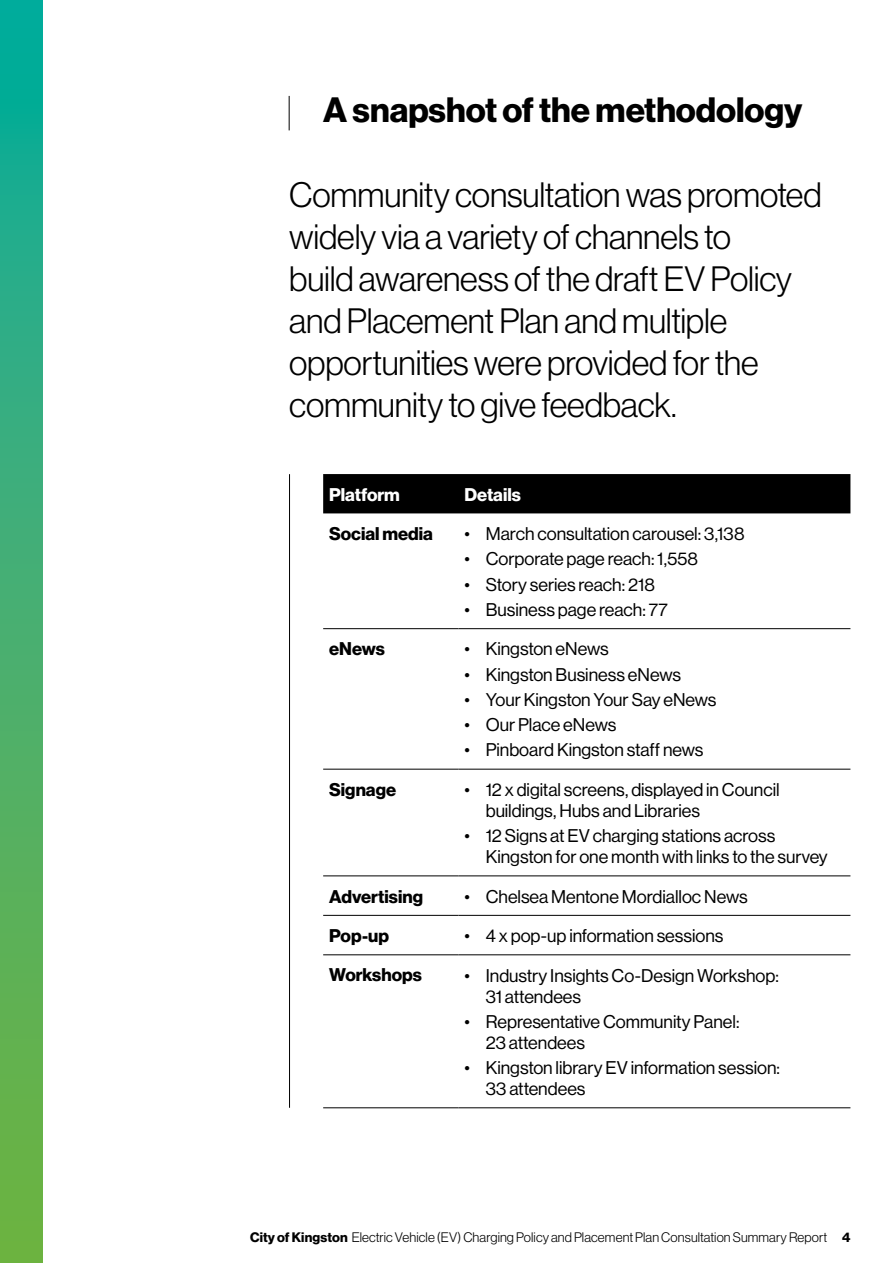
<style>
.page{position:relative;width:893px;height:1263px;background:#fff}
.page>*{position:absolute;margin:0;border:0;box-sizing:border-box;transform-origin:0 0}
.t1{font:34.5px/42px "N Haas Grotesk DS Pro 45 Lt";letter-spacing:-.005em;color:#000}
.t2{font:34.5px "N Haas Grotesk DS Pro 75 Bd";color:#000}
.t3{font:18px/21px "N Haas Grotesk DS Pro 55 Rg";color:#000}
.t4{font:18px "N Haas Grotesk DS Pro 75 Bd";color:#000}
.t5{font:18px "N Haas Grotesk DS Pro 75 Bd";color:#fff}
.t6{font:13.5px "N Haas Grotesk DS Pro 45 Lt";letter-spacing:.01em;color:#000}
.s1{font-family:"N Haas Grotesk DS Pro 75 Bd"}
</style>
<div class="page">
<svg style="left:0;top:0;width:43px;height:1263px;background:#41af6f"></svg>
<hr style="left:289px;top:96px;width:1px;height:34px;background:#000">
<div style="left:323px;top:474px;width:527px;height:39px;background:#000"></div>
<hr style="left:323px;top:628px;width:135px;height:1px;background:#000">
<hr style="left:458px;top:628px;width:392px;height:1px;background:#000">
<hr style="left:323px;top:769px;width:135px;height:1px;background:#000">
<hr style="left:458px;top:769px;width:392px;height:1px;background:#000">
<hr style="left:323px;top:875px;width:135px;height:1px;background:#000">
<hr style="left:458px;top:875px;width:392px;height:1px;background:#000">
<hr style="left:323px;top:915px;width:135px;height:1px;background:#000">
<hr style="left:458px;top:915px;width:392px;height:1px;background:#000">
<hr style="left:323px;top:954px;width:135px;height:1px;background:#000">
<hr style="left:458px;top:954px;width:392px;height:1px;background:#000">
<hr style="left:323px;top:1107px;width:135px;height:1px;background:#000">
<hr style="left:458px;top:1107px;width:392px;height:1px;background:#000">
<hr style="left:289px;top:474px;width:1px;height:634px;background:#000">
<h1 class="t2" style="left:323px;top:90px;width:481px">A snapshot of the methodology</h1>
<h1 class="t1" style="left:289px;top:174px;width:534px">Community consultation was promoted widely via a variety of channels to<br>build awareness of the draft EV Policy and Placement Plan and multiple opportunities were provided for the community to give feedback.</h1>
<p class="t5" style="left:329px;top:484px;width:72px">Platform</p>
<p class="t5" style="left:464px;top:484px;width:58px">Details</p>
<p class="t4" style="left:329px;top:523px;width:105px">Social media</p>
<p class="t3" style="left:464px;top:523px;width:281px">• March consultation carousel: 3,138</p>
<p class="t3" style="left:464px;top:549px;width:235px">• Corporate page reach: 1,558</p>
<p class="t3" style="left:464px;top:574px;width:192px">• Story series reach: 218</p>
<p class="t3" style="left:464px;top:599px;width:205px">• Business page reach: 77</p>
<p class="t4" style="left:329px;top:638px;width:57px">eNews</p>
<p class="t3" style="left:464px;top:639px;width:146px">• Kingston eNews</p>
<p class="t3" style="left:464px;top:664px;width:218px">• Kingston Business eNews</p>
<p class="t3" style="left:464px;top:689px;width:254px">• Your Kingston Your Say eNews</p>
<p class="t3" style="left:464px;top:714px;width:153px">• Our Place eNews</p>
<p class="t3" style="left:464px;top:740px;width:240px">• Pinboard Kingston staff news</p>
<p class="t4" style="left:329px;top:779px;width:68px">Signage</p>
<p class="t3" style="left:486px;top:779px;width:295px;text-indent:-21px">• 12 x digital screens, displayed in Council buildings, Hubs and Libraries</p>
<p class="t3" style="left:486px;top:825px;width:343px;text-indent:-21px">• 12 Signs at EV charging stations across<br>Kingston for one month with links to the survey</p>
<p class="t4" style="left:329px;top:886px;width:95px">Advertising</p>
<p class="t3" style="left:464px;top:886px;width:285px">• Chelsea Mentone Mordialloc News</p>
<p class="t4" style="left:329px;top:925px;width:61px">Pop-up</p>
<p class="t3" style="left:464px;top:925px;width:260px">• 4 x pop-up information sessions</p>
<p class="t4" style="left:329px;top:964px;width:94px">Workshops</p>
<p class="t3" style="left:486px;top:965px;width:295px;text-indent:-21px">• Industry Insights Co-Design Workshop:<br>31 attendees</p>
<p class="t3" style="left:486px;top:1011px;width:255px;text-indent:-21px">• Representative Community Panel:<br>23 attendees</p>
<p class="t3" style="left:486px;top:1057px;width:296px;text-indent:-21px">• Kingston library EV information session:<br>33 attendees</p>
<p class="t6" style="left:250px;top:1229px;width:602px"><span class="s1">City of Kingston</span> Electric Vehicle (EV) Charging Policy and Placement Plan Consultation Summary Report <span class="s1">4</span></p>
</div>
